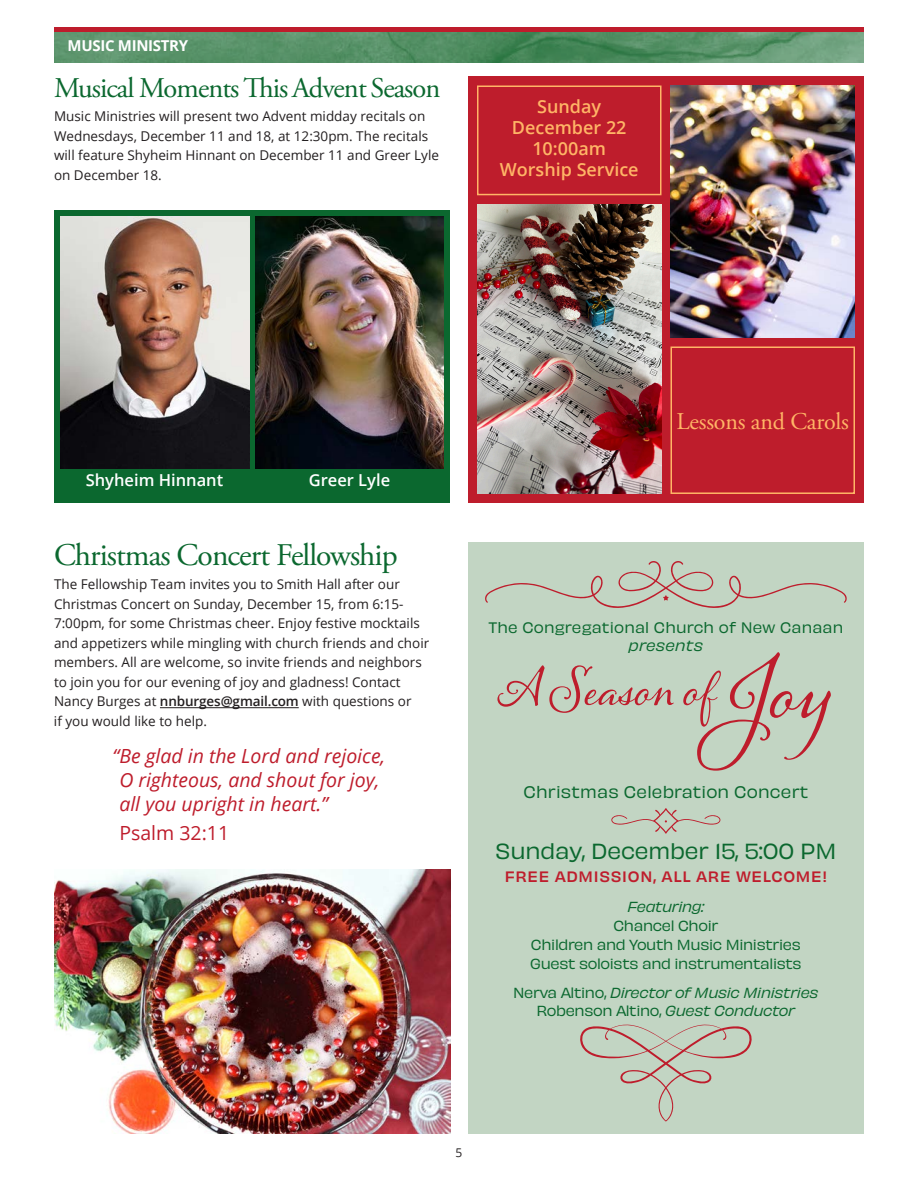
<style>
.page{position:relative;width:918px;height:1188px;background:#fff}
.page>*{position:absolute;margin:0;border:0;box-sizing:border-box;transform-origin:0 0}
._10_NEW_Head{font:71.7px "Alana Smooth";color:#be1d2c}
._10_NEW_Head-2{font:31.5px "Adobe Garamond Pro";letter-spacing:-.03em;color:#0b682f}
._10_NEW_Head-3{font:28.5px "Adobe Garamond Pro";letter-spacing:-.03em;color:#0b682f}
._10_NEW_Head-4{font:24px "Adobe Garamond Pro";letter-spacing:-.01em;color:#ffb566}
._50_NEW_Body{font:20.4px "Obviously";letter-spacing:-.01em;color:#0b682f}
._50_NEW_Body-2{font:italic 19.5px/24px "Open Sans";color:#be1d2c}
._50_NEW_Body-3{font:19.5px "Open Sans";color:#be1d2c}
._50_NEW_Body-4{font:600 18px/21px "Open Sans";color:#ffb566;text-align:center}
._20_Subhead{font:600 16.5px "Open Sans";color:#fff}
._50_NEW_Body-5{font:15.6px "Obviously";letter-spacing:.01em;color:#0b682f}
._00_Section_Title{font:700 15px "Open Sans";letter-spacing:-.02em;color:#fff}
._50_NEW_Body-6{font:14.1px "Obviously";letter-spacing:.01em;color:#0b682f}
._50_NEW_Body-7{font:500 14.1px "Obviously";letter-spacing:.05em;color:#be1d2c}
._50_NEW_Body-8{font:italic 14.1px "Obviously";letter-spacing:.01em;color:#0b682f}
._50_NEW_Body-9{font:13.65px "Obviously";letter-spacing:-.025em;color:#0b682f}
._50_NEW_Body-10{font:italic 13.65px "Obviously";letter-spacing:-.025em;color:#0b682f}
._50_NEW_Body-11{font:13.5px/19.5px "Open Sans";color:#231f20}
.t1{font:12px "Open Sans";color:#231f20}
.s1{font-weight:600}
.s2{font-size:116.85px}
.s3{font-style:normal}
.s4{font-style:italic}
</style>
<div class="page">
<img style="left:54px;top:870px;width:396px;height:264px">
<svg style="left:54px;top:32px;width:810px;height:31px;fill:#579268"></svg>
<div style="left:468px;top:76px;width:396px;height:427px;background:#be1d2c"></div>
<img style="left:477px;top:204px;width:185px;height:290px">
<img style="left:670px;top:86px;width:185px;height:252px">
<div style="left:477px;top:86px;width:185px;height:109px;border:2px solid #ffb566"></div>
<div style="left:670px;top:346px;width:185px;height:148px;border:2px solid #ffb566"></div>
<div style="left:54px;top:211px;width:396px;height:292px;background:#0b682f"></div>
<img style="left:60px;top:217px;width:189px;height:252px">
<img style="left:255px;top:217px;width:189px;height:252px">
<hr style="left:160px;top:707px;width:139px;height:1px;background:#231f20">
<div style="left:468px;top:542px;width:396px;height:592px;background:#c2d5c3"></div>
<svg style="left:611px;top:808px;width:110px;height:26px"></svg>
<svg style="left:580px;top:1024px;width:172px;height:98px"></svg>
<svg style="left:485px;top:561px;width:362px;height:47px"></svg>
<div style="left:54px;top:27px;width:810px;height:5px;background:#be1d2c"></div>
<p class="_00_Section_Title" style="left:68px;top:35px;width:122px">MUSIC MINISTRY</p>
<p class="_10_NEW_Head-3" style="left:54px;top:71px;width:388px">Musical Moments This Advent Season</p>
<p class="_50_NEW_Body-11" style="left:54px;top:106px;width:387px">Music Ministries will present two Advent midday recitals on Wednesdays, December 11 and 18, at 12:30pm. The recitals will feature Shyheim Hinnant on December 11 and Greer Lyle on December 18.</p>
<p class="_50_NEW_Body-4" style="left:500px;top:95px;width:140px">Sunday<br>December 22<br>10:00am<br>Worship Service</p>
<p class="_20_Subhead" style="left:86px;top:469px;width:139px">Shyheim Hinnant</p>
<p class="_20_Subhead" style="left:309px;top:469px;width:83px">Greer Lyle</p>
<p class="_10_NEW_Head-4" style="left:677px;top:407px;width:174px">Lessons and Carols</p>
<p class="_10_NEW_Head-2" style="left:54px;top:536px;width:345px">Christmas Concert Fellowship</p>
<p class="_50_NEW_Body-11" style="left:54px;top:574px;width:377px">The Fellowship Team invites you to Smith Hall after our Christmas Concert on Sunday, December 15, from 6:15- 7:00pm, for some Christmas cheer. Enjoy festive mocktails and appetizers while mingling with church friends and choir members. All are welcome, so invite friends and neighbors to join you for our evening of joy and gladness! Contact Nancy Burges at <span class="s1">nnburges@gmail.com</span> with questions or<br>if you would like to help.</p>
<p class="_50_NEW_Body-2" style="left:119px;top:744px;width:267px;text-indent:-7px">“Be glad in the Lord and rejoice,<br>O righteous, and shout for joy, all you upright in heart.”</p>
<p class="_50_NEW_Body-3" style="left:119px;top:819px;width:111px">Psalm 32:11</p>
<p class="_50_NEW_Body-6" style="left:488px;top:617px;width:356px">The Congregational Church of New Canaan</p>
<p class="_50_NEW_Body-8" style="left:629px;top:635px;width:76px">presents</p>
<p class="_10_NEW_Head" style="left:495px;top:638px;width:341px">A Season of<span class="s2">Joy</span></p>
<p class="_50_NEW_Body-5" style="left:523px;top:780px;width:286px">Christmas Celebration Concert</p>
<p class="_50_NEW_Body" style="left:495px;top:835px;width:343px">Sunday, December 15, 5:00 PM</p>
<p class="_50_NEW_Body-7" style="left:505px;top:865px;width:324px">FREE ADMISSION, ALL ARE WELCOME!</p>
<p class="_50_NEW_Body-10" style="left:628px;top:896px;width:78px">Featuring:</p>
<p class="_50_NEW_Body-9" style="left:613px;top:915px;width:107px">Chancel Choir</p>
<p class="_50_NEW_Body-9" style="left:531px;top:934px;width:271px">Children and Youth Music Ministries</p>
<p class="_50_NEW_Body-9" style="left:530px;top:953px;width:273px">Guest soloists and instrumentalists</p>
<p class="_50_NEW_Body-10" style="left:513px;top:982px;width:307px"><span class="s3">Nerva Altino,</span> Director of Music Ministries</p>
<p class="_50_NEW_Body-9" style="left:537px;top:1001px;width:260px">Robenson Altino, <span class="s4">Guest Conductor</span></p>
<p class="t1" style="left:456px;top:1144px;width:8px">5</p>
</div>
